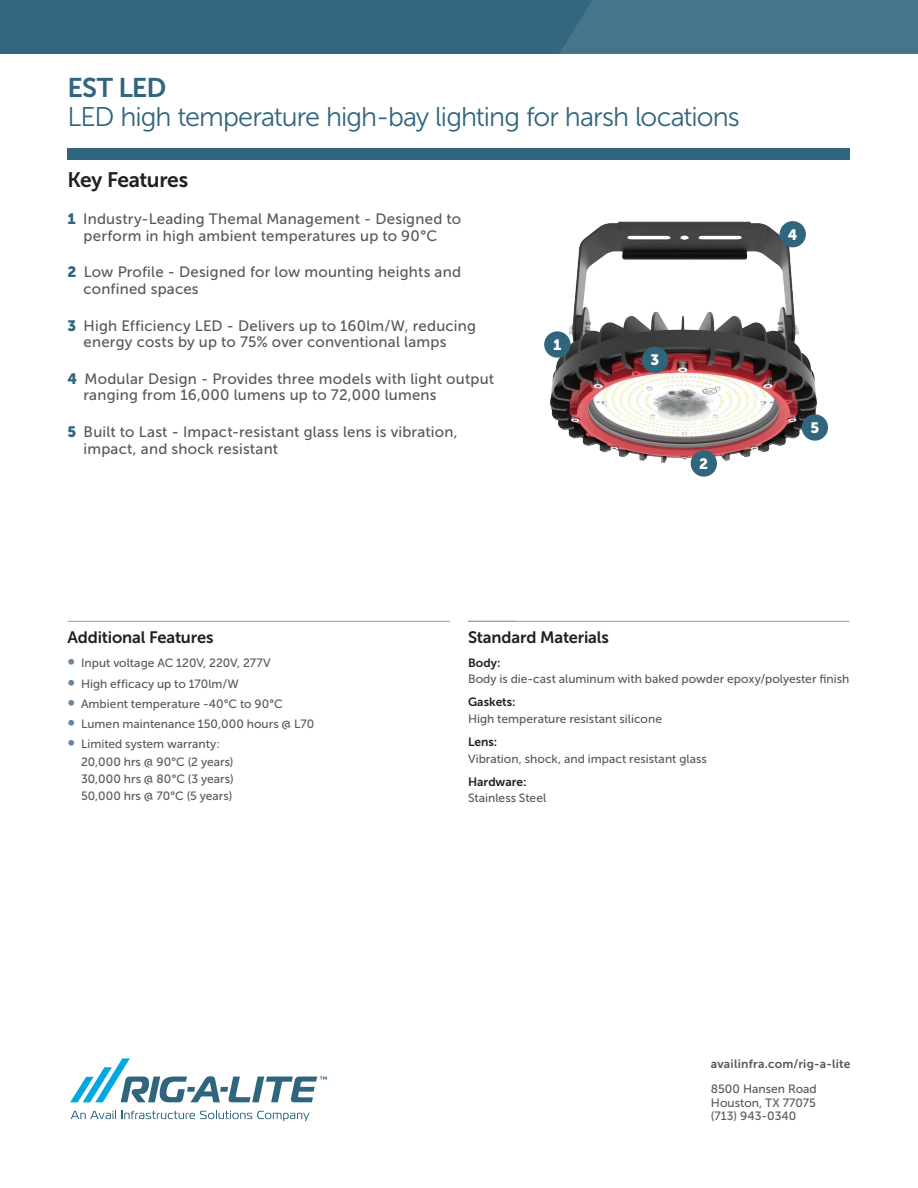
<style>
.page{position:relative;width:918px;height:1188px;background:#fff}
.page>*{position:absolute;margin:0;border:0;box-sizing:border-box;transform-origin:0 0}
.t1{font:27px "Museo Sans 300";letter-spacing:-.035em;color:#30657e}
.t2{font:27px "Museo Sans 700";letter-spacing:-.03em;color:#30657e}
.t3{font:21px "Museo Sans 700";letter-spacing:-.025em;color:#231f20}
.t4{font:16.5px "Museo Sans 700";letter-spacing:-.01em;color:#231f20}
.t5{font:15px/16.5px "Museo Sans 500";letter-spacing:.015em;color:#57585a}
.t6{font:15px "Museo Sans 900";color:#fff}
.t7{font:12px/20.2px "Museo Sans 500";letter-spacing:.005em;color:#57585a;text-align:justify}
.t8{font:12px "Museo Sans 700";letter-spacing:.005em;color:#231f20}
.t9{font:12px "Museo Sans 700";letter-spacing:.02em;color:#57585a}
.s1{font-family:"Museo Sans 900";color:#30657e}
.s2{font-family:"Museo Sans 700";font-size:15px;color:#6c849a}
</style>
<div class="page">
<img style="left:544px;top:221px;width:284px;height:255px">
<hr style="left:68px;top:621px;width:449px;height:1px;background:#90a0b1">
<div style="left:68px;top:148px;width:782px;height:12px;background:#30657e"></div>
<div style="left:544px;top:331px;width:26px;height:27px;background:#30657e;border-radius:50%"></div>
<div style="left:691px;top:450px;width:26px;height:27px;background:#30657e;border-radius:50%"></div>
<div style="left:642px;top:347px;width:26px;height:26px;background:#30657e;border-radius:50%"></div>
<div style="left:802px;top:414px;width:26px;height:27px;background:#30657e;border-radius:50%"></div>
<div style="left:780px;top:221px;width:26px;height:26px;background:#30657e;border-radius:50%"></div>
<hr style="left:468px;top:621px;width:381px;height:1px;background:#90a0b1">
<svg style="left:71px;top:1111px;width:239px;height:10px"></svg>
<svg style="left:70px;top:1058px;width:257px;height:44px"></svg>
<div style="left:0;top:0;width:918px;height:54px;background:#45748b"></div>
<div style="left:0;top:0;width:592px;height:54px;background:#33677f"></div>
<div style="left:450px;top:607px;width:18px;height:55px;background:#fff"></div>
<h1 class="t2" style="left:68px;top:73px;width:100px">EST LED</h1>
<h1 class="t1" style="left:68px;top:102px;width:674px">LED high temperature high-bay lighting for harsh locations</h1>
<h2 class="t3" style="left:68px;top:168px;width:122px">Key Features</h2>
<p class="t5" style="left:68px;top:211px;width:395px;text-align:center"><span class="s1">1</span> Industry-Leading Themal Management - Designed to perform in high ambient temperatures up to 90°C</p>
<p class="t5" style="left:84px;top:264px;width:379px;text-indent:-16px"><span class="s1">2</span> Low Profile - Designed for low mounting heights and confined spaces</p>
<p class="t5" style="left:84px;top:317px;width:394px;text-indent:-16px"><span class="s1">3</span> High Efficiency LED - Delivers up to 160lm/W, reducing energy costs by up to 75% over conventional lamps</p>
<p class="t5" style="left:84px;top:370px;width:412px;text-indent:-16px"><span class="s1">4</span> Modular Design - Provides three models with light output ranging from 16,000 lumens up to 72,000 lumens</p>
<p class="t5" style="left:84px;top:424px;width:376px;text-indent:-16px"><span class="s1">5</span> Built to Last - Impact-resistant glass lens is vibration, impact, and shock resistant</p>
<p class="t6" style="left:553px;top:336px;width:10px">1</p>
<p class="t6" style="left:651px;top:352px;width:10px">3</p>
<p class="t6" style="left:699px;top:455px;width:11px">2</p>
<p class="t6" style="left:788px;top:226px;width:11px">4</p>
<p class="t6" style="left:810px;top:419px;width:10px">5</p>
<p class="t4" style="left:68px;top:628px;width:148px">Additional Features</p>
<p class="t7" style="left:68px;top:653px;width:248px;text-align:left"><span class="s2">∞</span> Input voltage AC 120V, 220V, 277V<br><span class="s2">∞</span> High efficacy up to 170lm/W<br><span class="s2">∞</span> Ambient temperature -40°C to 90°C<br><span class="s2">∞</span> Lumen maintenance 150,000 hours @ L70 <span class="s2">∞</span> Limited system warranty:</p>
<p class="t7" style="left:81px;top:753px;width:154px;line-height:17.2px">20,000 hrs @ 90°C (2 years)<br>30,000 hrs @ 80°C (3 years)<br>50,000 hrs @ 70°C (5 years)</p>
<p class="t4" style="left:468px;top:628px;width:143px">Standard Materials</p>
<p class="t8" style="left:468px;top:656px;width:34px">Body:</p>
<p class="t7" style="left:468px;top:669px;width:383px">Body is die-cast aluminum with baked powder epoxy/polyester finish</p>
<p class="t8" style="left:468px;top:695px;width:49px">Gaskets:</p>
<p class="t7" style="left:468px;top:709px;width:196px">High temperature resistant silicone</p>
<p class="t8" style="left:468px;top:735px;width:31px">Lens:</p>
<p class="t7" style="left:468px;top:748px;width:240px">Vibration, shock, and impact resistant glass</p>
<p class="t8" style="left:468px;top:775px;width:60px">Hardware:</p>
<p class="t7" style="left:468px;top:788px;width:80px">Stainless Steel</p>
<p class="t9" style="left:711px;top:1057px;width:141px">availinfra.com/rig-a-lite</p>
<p class="t7" style="left:711px;top:1083px;width:107px;line-height:13.5px">8500 Hansen Road Houston, TX 77075 (713) 943-0340</p>
</div>
